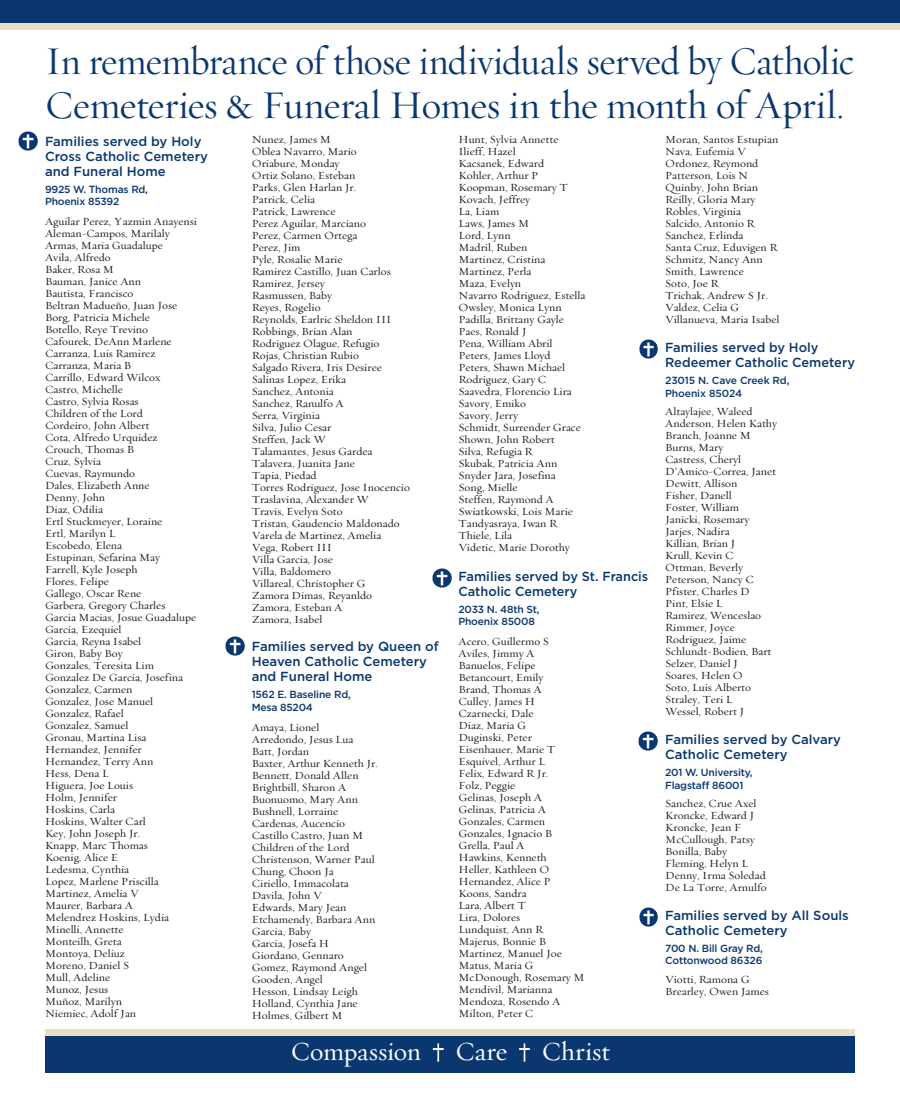
<style>
.page{position:relative;width:900px;height:1118px;background:#fff}
.page>*{position:absolute;margin:0;border:0;box-sizing:border-box;transform-origin:0 0}
.t1{font:40px/43.8px "Requiem Display HTF Roman";letter-spacing:-.015em;color:#0a376f}
.t2{font:26.25px "Requiem Text HTF Roman";letter-spacing:-.005em;color:#fff}
.t3{font:500 13.12px/15px "Gotham";color:#0a376f}
.t4{font:11px/12px "Requiem Text HTF Roman";color:#231f20;scale:1.05 1}
.t5{font:500 10.25px/12.5px "Gotham";letter-spacing:-.02em;color:#0a376f}
</style>
<div class="page">
<div style="left:45px;top:1032px;width:810px;height:41px;background:#0a376f"></div>
<div style="left:0;top:0;width:900px;height:26px;background:#0a376f"></div>
<div style="left:0;top:23px;width:900px;height:7px;background:#e8dec2"></div>
<div style="left:45px;top:1029px;width:810px;height:7px;background:#e8dec2"></div>
<svg style="left:433px;top:1043px;width:11px;height:18px"></svg>
<svg style="left:519px;top:1043px;width:11px;height:18px"></svg>
<img style="left:19px;top:131px;width:18px;height:19px">
<img style="left:432px;top:568px;width:19px;height:19px">
<img style="left:639px;top:907px;width:19px;height:19px">
<img style="left:225px;top:636px;width:19px;height:19px">
<img style="left:639px;top:339px;width:19px;height:19px">
<img style="left:639px;top:731px;width:19px;height:19px">
<h1 class="t1" style="left:45px;top:41px;width:811px">In remembrance of those individuals served by Catholic<br>Cemeteries &amp; Funeral Homes in the month of April.</h1>
<p class="t3" style="left:45px;top:133px;width:165px">Families served by Holy<br>Cross Catholic Cemetery and Funeral Home</p>
<p class="t5" style="left:45px;top:182px;width:105px">9925 W. Thomas Rd,<br>Phoenix 85392</p>
<p class="t4" style="left:45px;top:216px;width:146px">Aguilar Perez, Yazmin Anayensi<br>Aleman-Campos, Marilaly<br>Armas, Maria Guadalupe<br>Avila, Alfredo<br>Baker, Rosa M<br>Bauman, Janice Ann<br>Bautista, Francisco<br>Beltran Madueño, Juan Jose<br>Borg, Patricia Michele<br>Botello, Reye Trevino<br>Cafourek, DeAnn Marlene<br>Carranza, Luis Ramirez<br>Carranza, Maria B<br>Carrillo, Edward Wilcox<br>Castro, Michelle<br>Castro, Sylvia Rosas<br>Children of the Lord<br>Cordeiro, John Albert<br>Cota, Alfredo Urquidez<br>Crouch, Thomas B<br>Cruz, Sylvia<br>Cuevas, Raymundo<br>Dales, Elizabeth Anne<br>Denny, John<br>Diaz, Odilia<br>Ertl Stuckmeyer, Loraine<br>Ertl, Marilyn L<br>Escobedo, Elena<br>Estupinan, Sefarina May<br>Farrell, Kyle Joseph<br>Flores, Felipe<br>Gallego, Oscar Rene<br>Garbera, Gregory Charles<br>Garcia Macias, Josue Guadalupe<br>Garcia, Ezequiel<br>Garcia, Reyna Isabel<br>Giron, Baby Boy<br>Gonzales, Teresita Lim<br>Gonzalez De Garcia, Josefina<br>Gonzalez, Carmen<br>Gonzalez, Jose Manuel<br>Gonzalez, Rafael<br>Gonzalez, Samuel<br>Gronau, Martina Lisa<br>Hernandez, Jennifer<br>Hernandez, Terry Ann<br>Hess, Dena L<br>Higuera, Joe Louis<br>Holm, Jennifer<br>Hoskins, Carla<br>Hoskins, Walter Carl<br>Key, John Joseph Jr.<br>Knapp, Marc Thomas<br>Koenig, Alice E<br>Ledesma, Cynthia<br>Lopez, Marlene Priscilla<br>Martinez, Amelia V<br>Maurer, Barbara A<br>Melendrez Hoskins, Lydia<br>Minelli, Annette<br>Monteilh, Greta<br>Montoya, Deliuz<br>Moreno, Daniel S<br>Mull, Adeline<br>Munoz, Jesus<br>Muñoz, Marilyn<br>Niemiec, Adolf Jan</p>
<p class="t4" style="left:252px;top:134px;width:152px">Nunez, James M<br>Oblea Navarro, Mario<br>Oriabure, Monday<br>Ortiz Solano, Esteban<br>Parks, Glen Harlan Jr.<br>Patrick, Celia<br>Patrick, Lawrence<br>Perez Aguilar, Marciano<br>Perez, Carmen Ortega<br>Perez, Jim<br>Pyle, Rosalie Marie<br>Ramirez Castillo, Juan Carlos<br>Ramirez, Jersey<br>Rasmussen, Baby<br>Reyes, Rogelio<br>Reynolds, Earlric Sheldon III<br>Robbings, Brian Alan<br>Rodriguez Olague, Refugio<br>Rojas, Christian Rubio<br>Salgado Rivera, Iris Desiree<br>Salinas Lopez, Erika<br>Sanchez, Antonia<br>Sanchez, Ranulfo A<br>Serra, Virginia<br>Silva, Julio Cesar<br>Steffen, Jack W<br>Talamantes, Jesus Gardea<br>Talavera, Juanita Jane<br>Tapia, Piedad<br>Torres Rodriguez, Jose Inocencio<br>Traslavina, Alexander W<br>Travis, Evelyn Soto<br>Tristan, Gaudencio Maldonado<br>Varela de Martinez, Amelia<br>Vega, Robert III<br>Villa Garcia, Jose<br>Villa, Baldomero<br>Villareal, Christopher G<br>Zamora Dimas, Reyanldo<br>Zamora, Esteban A<br>Zamora, Isabel</p>
<p class="t3" style="left:252px;top:639px;width:189px">Families served by Queen of<br>Heaven Catholic Cemetery and Funeral Home</p>
<p class="t5" style="left:252px;top:688px;width:101px">1562 E. Baseline Rd,<br>Mesa 85204</p>
<p class="t4" style="left:252px;top:721px;width:122px">Amaya, Lionel<br>Arredondo, Jesus Lua<br>Batt, Jordan<br>Baxter, Arthur Kenneth Jr.<br>Bennett, Donald Allen<br>Brightbill, Sharon A<br>Buonuomo, Mary Ann<br>Bushnell, Lorraine<br>Cardenas, Aucencio<br>Castillo Castro, Juan M<br>Children of the Lord<br>Christenson, Warner Paul<br>Chung, Choon Ja<br>Ciriello, Immacolata<br>Davila, John V<br>Edwards, Mary Jean<br>Etchamendy, Barbara Ann<br>Garcia, Baby<br>Garcia, Josefa H<br>Giordano, Gennaro<br>Gomez, Raymond Angel<br>Gooden, Angel<br>Hesson, Lindsay Leigh<br>Holland, Cynthia Jane<br>Holmes, Gilbert M</p>
<p class="t4" style="left:458px;top:134px;width:122px">Hunt, Sylvia Annette<br>Ilieff, Hazel<br>Kacsanek, Edward<br>Kohler, Arthur P<br>Koopman, Rosemary T<br>Kovach, Jeffrey<br>La, Liam<br>Laws, James M<br>Lord, Lynn<br>Madril, Ruben<br>Martinez, Cristina<br>Martinez, Perla<br>Maza, Evelyn<br>Navarro Rodriguez, Estella<br>Owsley, Monica Lynn<br>Padilla, Brittany Gayle<br>Paes, Ronald J<br>Pena, William Abril<br>Peters, James Lloyd<br>Peters, Shawn Michael<br>Rodriguez, Gary C<br>Saavedra, Florencio Lira<br>Savory, Emiko<br>Savory, Jerry<br>Schmidt, Surrender Grace<br>Shown, John Robert<br>Silva, Refugia R<br>Skubak, Patricia Ann<br>Snyder Jara, Josefina<br>Song, Mielle<br>Steffen, Raymond A<br>Swiatkowski, Lois Marie<br>Tandyasraya, Iwan R<br>Thiele, Lila<br>Videtic, Marie Dorothy</p>
<p class="t3" style="left:458px;top:568px;width:191px">Families served by St. Francis<br>Catholic Cemetery</p>
<p class="t5" style="left:458px;top:602px;width:83px">2033 N. 48th St,<br>Phoenix 85008</p>
<p class="t4" style="left:458px;top:636px;width:122px">Acero, Guillermo S<br>Aviles, Jimmy A<br>Banuelos, Felipe<br>Betancourt, Emily<br>Brand, Thomas A<br>Culley, James H<br>Czarnecki, Dale<br>Diaz, Maria G<br>Duginski, Peter<br>Eisenhauer, Marie T<br>Esquivel, Arthur L<br>Felix, Edward R Jr.<br>Folz, Peggie<br>Gelinas, Joseph A<br>Gelinas, Patricia A<br>Gonzales, Carmen<br>Gonzales, Ignacio B<br>Grella, Paul A<br>Hawkins, Kenneth<br>Heller, Kathleen O<br>Hernandez, Alice P<br>Koons, Sandra<br>Lara, Albert T<br>Lira, Dolores<br>Lundquist, Ann R<br>Majerus, Bonnie B<br>Martinez, Manuel Joe<br>Matus, Maria G<br>McDonough, Rosemary M<br>Mendivil, Marianna<br>Mendoza, Rosendo A<br>Milton, Peter C</p>
<h2 class="t2" style="left:291px;top:1036px;width:132px">Compassion</h2>
<h2 class="t2" style="left:456px;top:1036px;width:53px">Care</h2>
<h2 class="t2" style="left:542px;top:1036px;width:70px">Christ</h2>
<p class="t4" style="left:665px;top:134px;width:110px">Moran, Santos Estupian<br>Nava, Eufemia V<br>Ordonez, Reymond<br>Patterson, Lois N<br>Quinby, John Brian<br>Reilly, Gloria Mary<br>Robles, Virginia<br>Salcido, Antonio R<br>Sanchez, Erlinda<br>Santa Cruz, Eduvigen R<br>Schmitz, Nancy Ann<br>Smith, Lawrence<br>Soto, Joe R<br>Trichak, Andrew S Jr.<br>Valdez, Celia G<br>Villanueva, Maria Isabel</p>
<p class="t3" style="left:665px;top:340px;width:191px">Families served by Holy<br>Redeemer Catholic Cemetery</p>
<p class="t5" style="left:665px;top:374px;width:126px">23015 N. Cave Creek Rd,<br>Phoenix 85024</p>
<p class="t4" style="left:665px;top:406px;width:108px">Altaylajee, Waleed<br>Anderson, Helen Kathy<br>Branch, Joanne M<br>Burns, Mary<br>Castress, Cheryl<br>D’Amico-Correa, Janet<br>Dewitt, Allison<br>Fisher, Danell<br>Foster, William<br>Janicki, Rosemary<br>Jarjes, Nadira<br>Killian, Brian J<br>Krull, Kevin C<br>Ottman, Beverly<br>Peterson, Nancy C<br>Pfister, Charles D<br>Pint, Elsie L<br>Ramirez, Wenceslao<br>Rimmer, Joyce<br>Rodriguez, Jaime<br>Schlundt-Bodien, Bart<br>Selzer, Daniel J<br>Soares, Helen O<br>Soto, Luis Alberto<br>Straley, Teri L<br>Wessel, Robert J</p>
<p class="t3" style="left:665px;top:732px;width:177px">Families served by Calvary<br>Catholic Cemetery</p>
<p class="t5" style="left:665px;top:766px;width:89px">201 W. University,<br>Flagstaff 86001</p>
<p class="t4" style="left:665px;top:797px;width:98px">Sanchez, Crue Axel<br>Kroncke, Edward J<br>Kroncke, Jean F<br>McCullough, Patsy<br>Bonilla, Baby<br>Fleming, Helyn L<br>Denny, Irma Soledad<br>De La Torre, Arnulfo</p>
<p class="t3" style="left:665px;top:907px;width:185px">Families served by All Souls<br>Catholic Cemetery</p>
<p class="t5" style="left:665px;top:941px;width:99px">700 N. Bill Gray Rd,<br>Cottonwood 86326</p>
<p class="t4" style="left:665px;top:973px;width:100px">Viotti, Ramona G<br>Brearley, Owen James</p>
</div>
